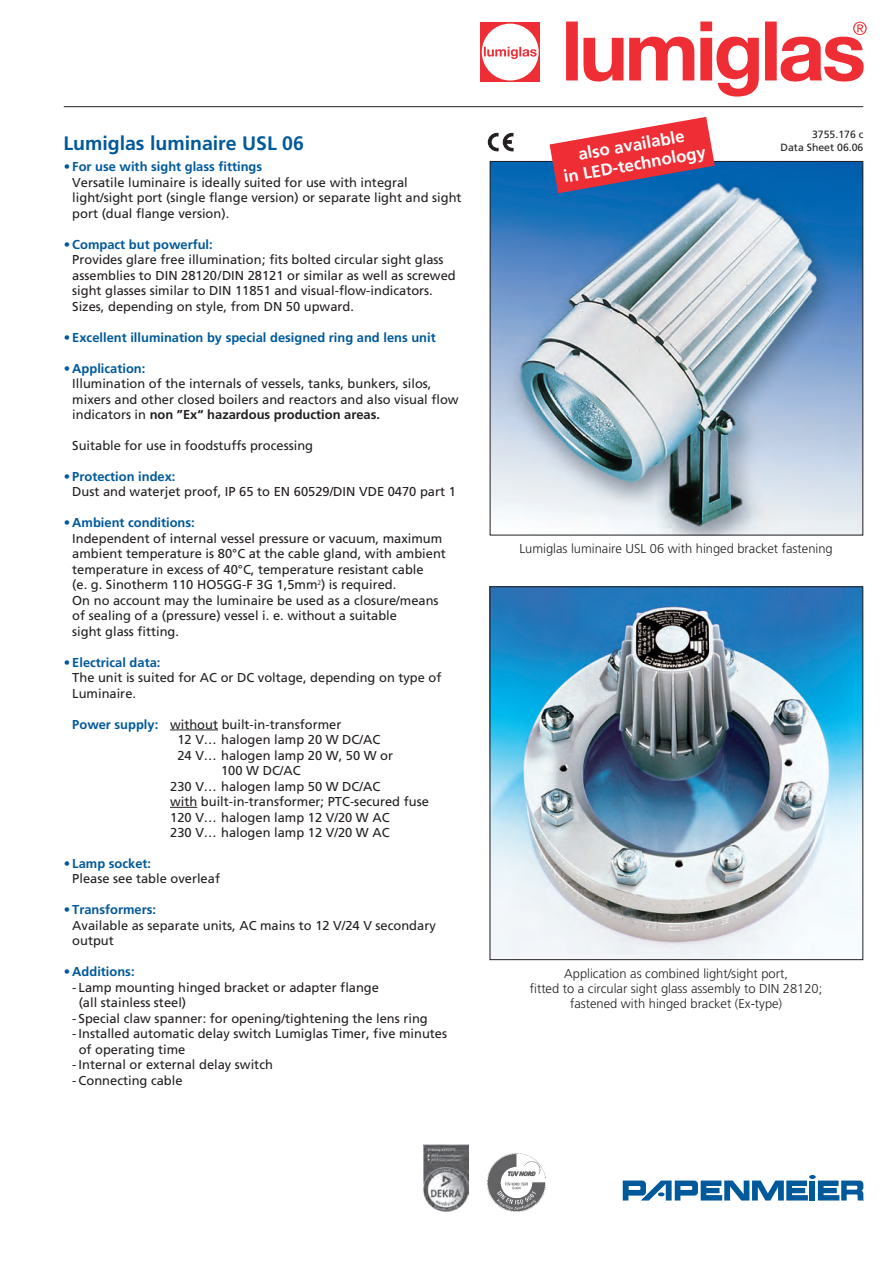
<style>
.page{position:relative;width:893px;height:1263px;background:#fff}
.page>*{position:absolute;margin:0;border:0;box-sizing:border-box;transform-origin:0 0}
.t1{font:700 19.5px "Frutiger";color:#00599b}
.t2{font:700 16.8px "Frutiger";color:#fff}
.Body{font:12.9px/15.5px "Frutiger";color:#231f20}
.Tab__Bodytext{font:12.9px "Frutiger";color:#231f20}
.Subhead__blau{font:700 12.9px "Frutiger";color:#00599b}
.Bildunterschrift{font:300 12.9px "Frutiger";color:#231f20}
.Body-2{font:700 12.9px "Frutiger";color:#231f20}
.t3{font:10.5px "Frutiger";color:#231f20}
.s1{font-weight:400}
.s2{font-weight:700;color:#00599b}
</style>
<div class="page">
<svg style="left:488px;top:133px;width:25px;height:18px"></svg>
<img style="left:492px;top:163px;width:369px;height:370px">
<img style="left:492px;top:588px;width:369px;height:370px">
<div style="left:490px;top:586px;width:373px;height:374px;border:1px solid #231f20"></div>
<div style="left:480px;top:22px;width:60px;height:60px;background:#ee2d34"></div>
<div style="left:482px;top:24px;width:57px;height:57px;background:#fff;border-radius:50%"></div>
<svg style="left:484px;top:47px;width:53px;height:12px"></svg>
<hr style="left:64px;top:106px;width:799px;height:1px;background:#231f20">
<svg style="left:566px;top:22px;width:301px;height:75px"></svg>
<svg style="left:623px;top:1175px;width:241px;height:25px"></svg>
<img style="left:424px;top:1144px;width:44px;height:68px">
<img style="left:488px;top:1153px;width:57px;height:58px">
<hr style="left:170px;top:729px;width:48px;height:1px;background:#231f20">
<svg style="left:170px;top:807px;width:27px;height:1px"></svg>
<svg style="left:550px;top:117px;width:165px;height:76px"></svg>
<p class="t1" style="left:63px;top:132px;width:242px">Lumiglas luminaire USL 06</p>
<p class="Subhead__blau" style="left:64px;top:159px;width:200px">• For use with sight glass fittings</p>
<p class="Body" style="left:72px;top:175px;width:391px">Versatile luminaire is ideally suited for use with integral light/sight port (single flange version) or separate light and sight port (dual flange version).</p>
<p class="Subhead__blau" style="left:64px;top:237px;width:150px">• Compact but powerful:</p>
<p class="Body" style="left:72px;top:252px;width:385px">Provides glare free illumination; fits bolted circular sight glass assemblies to DIN 28120/DIN 28121 or similar as well as screwed sight glasses similar to DIN 11851 and visual-flow-indicators.<br>Sizes, depending on style, from DN 50 upward.</p>
<p class="Subhead__blau" style="left:64px;top:329px;width:373px">• Excellent illumination by special designed ring and lens unit</p>
<p class="Subhead__blau" style="left:64px;top:360px;width:83px">• Application:</p>
<p class="Body" style="left:72px;top:376px;width:361px">Illumination of the internals of vessels, tanks, bunkers, silos,</p>
<p class="Body" style="left:72px;top:391px;width:388px">mixers and other closed boilers and reactors and also visual flow</p>
<p class="Body-2" style="left:72px;top:407px;width:309px"><span class="s1">indicators in</span> non ”Ex“ hazardous production areas.</p>
<p class="Body" style="left:72px;top:438px;width:242px">Suitable for use in foodstuffs processing</p>
<p class="Subhead__blau" style="left:64px;top:469px;width:113px">• Protection index:</p>
<p class="Body" style="left:72px;top:484px;width:385px">Dust and waterjet proof, IP 65 to EN 60529/DIN VDE 0470 part 1</p>
<p class="Subhead__blau" style="left:64px;top:515px;width:133px">• Ambient conditions:</p>
<p class="Body" style="left:72px;top:531px;width:375px">Independent of internal vessel pressure or vacuum, maximum ambient temperature is 80°C at the cable gland, with ambient</p>
<p class="Body" style="left:72px;top:562px;width:353px">temperature in excess of 40°C, temperature resistant cable (e. g. Sinotherm 110 HO5GG-F 3G 1,5mm<sup>2</sup>) is required.</p>
<p class="Body" style="left:72px;top:593px;width:368px">On no account may the luminaire be used as a closure/means</p>
<p class="Body" style="left:72px;top:608px;width:326px">of sealing of a (pressure) vessel i. e. without a suitable</p>
<p class="Body" style="left:72px;top:624px;width:108px">sight glass fitting.</p>
<p class="Subhead__blau" style="left:64px;top:655px;width:98px">• Electrical data:</p>
<p class="Body" style="left:72px;top:670px;width:371px">The unit is suited for AC or DC voltage, depending on type of<br>Luminaire.</p>
<p class="Tab__Bodytext" style="left:72px;top:716px;width:271px"><span class="s2">Power supply:</span> without built-in-transformer</p>
<p class="Tab__Bodytext" style="left:177px;top:732px;width:204px">12 V… halogen lamp 20 W DC/AC</p>
<p class="Tab__Bodytext" style="left:177px;top:747px;width:217px">24 V… halogen lamp 20 W, 50 W or</p>
<p class="Tab__Bodytext" style="left:221px;top:763px;width:81px">100 W DC/AC</p>
<p class="Tab__Bodytext" style="left:170px;top:778px;width:211px">230 V… halogen lamp 50 W DC/AC</p>
<p class="Tab__Bodytext" style="left:170px;top:794px;width:260px">with built-in-transformer; PTC-secured fuse</p>
<p class="Tab__Bodytext" style="left:170px;top:809px;width:221px">120 V… halogen lamp 12 V/20 W AC</p>
<p class="Tab__Bodytext" style="left:170px;top:825px;width:221px">230 V… halogen lamp 12 V/20 W AC</p>
<p class="Subhead__blau" style="left:64px;top:856px;width:89px">• Lamp socket:</p>
<p class="Body" style="left:72px;top:871px;width:149px">Please see table overleaf</p>
<p class="Body" style="left:72px;top:902px;width:365px;text-indent:-9px"><span class="s2">• Transformers:<br></span>Available as separate units, AC mains to 12 V/24 V secondary</p>
<p class="Body" style="left:72px;top:933px;width:43px">output</p>
<p class="Subhead__blau" style="left:64px;top:964px;width:72px">• Additions:</p>
<p class="Body" style="left:72px;top:980px;width:308px">- Lamp mounting hinged bracket or adapter flange</p>
<p class="Body" style="left:79px;top:995px;width:109px">(all stainless steel)</p>
<p class="Body" style="left:72px;top:1011px;width:357px">- Special claw spanner: for opening/tightening the lens ring</p>
<p class="Body" style="left:79px;top:1026px;width:370px;text-indent:-6px">- Installed automatic delay switch Lumiglas Timer, five minutes of operating time</p>
<p class="Body" style="left:72px;top:1057px;width:202px">- Internal or external delay switch</p>
<p class="Body" style="left:72px;top:1072px;width:112px">- Connecting cable</p>
<p class="t2" style="left:577px;top:145px;width:109px;rotate:-10deg">also available</p>
<p class="t2" style="left:562px;top:167px;width:145px;rotate:-10deg">in LED-technology</p>
<p class="t3" style="left:812px;top:128px;width:53px">3755.176 c</p>
<p class="t3" style="left:780px;top:141px;width:84px">Data Sheet 06.06</p>
<p class="Bildunterschrift" style="left:519px;top:541px;width:315px">Lumiglas luminaire USL 06 with hinged bracket fastening</p>
<p class="Bildunterschrift" style="left:564px;top:966px;width:225px">Application as combined light/sight port,</p>
<p class="Bildunterschrift" style="left:530px;top:981px;width:294px">fitted to a circular sight glass assembly to DIN 28120;</p>
<p class="Bildunterschrift" style="left:570px;top:996px;width:214px">fastened with hinged bracket (Ex-type)</p>
</div>
